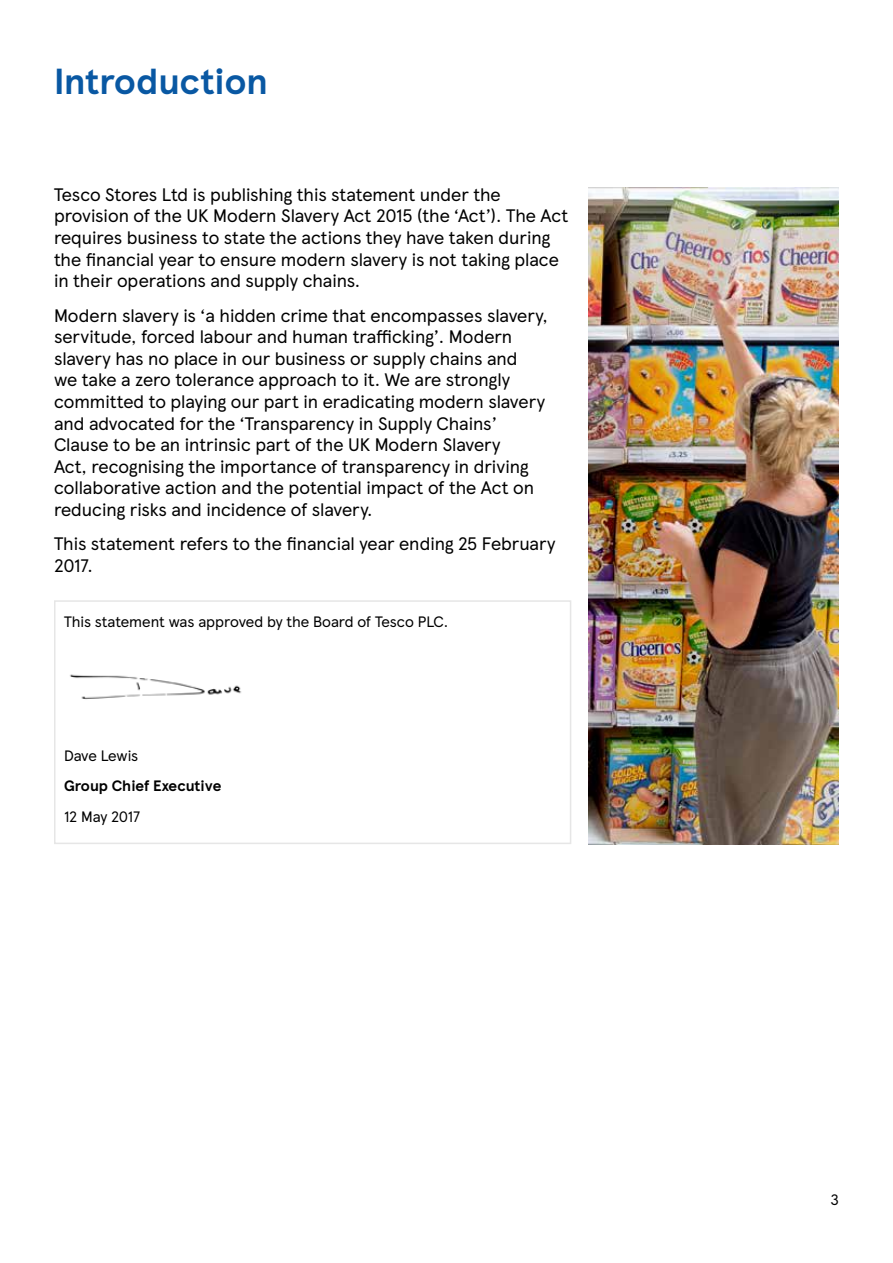
<style>
.page{position:relative;width:893px;height:1263px;background:#fff}
.page>*{position:absolute;margin:0;border:0;box-sizing:border-box;transform-origin:0 0}
.t1{font:700 36px "TESCO Modern";letter-spacing:-.005em;color:#0958a3}
.t2{font:18px/21.6px "TESCO Modern";color:#000}
.t3{font:15px "TESCO Modern";letter-spacing:-.005em;color:#000}
.t4{font:700 15px "TESCO Modern";color:#000}
</style>
<div class="page">
<div style="left:54px;top:600px;width:517px;height:244px;border:2px solid #e6e6e6"></div>
<img style="left:70px;top:674px;width:172px;height:26px">
<img style="left:589px;top:187px;width:250px;height:657px">
<h1 class="t1" style="left:54px;top:54px;width:215px">Introduction</h1>
<p class="t2" style="left:54px;top:182px;width:516px">Tesco Stores Ltd is publishing this statement under the provision of the UK Modern Slavery Act 2015 (the ‘Act’). The Act requires business to state the actions they have taken during the financial year to ensure modern slavery is not taking place in their operations and supply chains.</p>
<p class="t2" style="left:54px;top:303px;width:495px">Modern slavery is ‘a hidden crime that encompasses slavery, servitude, forced labour and human trafficking’. Modern slavery has no place in our business or supply chains and<br>we take a zero tolerance approach to it. We are strongly committed to playing our part in eradicating modern slavery and advocated for the ‘Transparency in Supply Chains’ Clause to be an intrinsic part of the UK Modern Slavery<br>Act, recognising the importance of transparency in driving collaborative action and the potential impact of the Act on reducing risks and incidence of slavery.</p>
<p class="t2" style="left:54px;top:532px;width:503px">This statement refers to the financial year ending 25 February<br>2017.</p>
<p class="t3" style="left:64px;top:610px;width:386px">This statement was approved by the Board of Tesco PLC.</p>
<p class="t3" style="left:64px;top:744px;width:76px">Dave Lewis</p>
<p class="t4" style="left:64px;top:775px;width:159px">Group Chief Executive</p>
<p class="t3" style="left:64px;top:805px;width:78px">12 May 2017</p>
<p class="t3" style="left:830px;top:1189px;width:10px">3</p>
</div>
